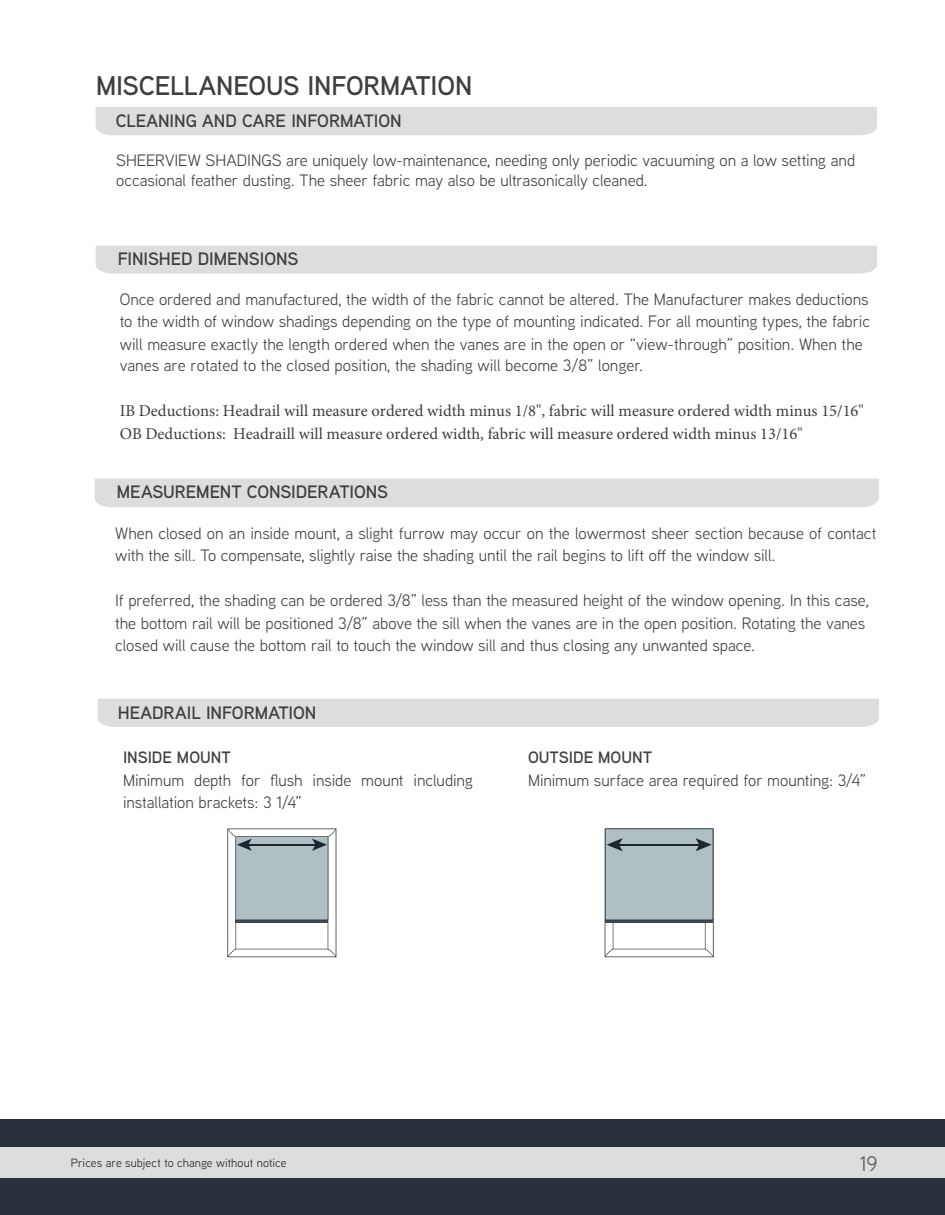
<style>
.page{position:relative;width:945px;height:1215px;background:#fff}
.page>*{position:absolute;margin:0;border:0;box-sizing:border-box;transform-origin:0 0}
.Headings{font:600 27px "Aaux Next";letter-spacing:-.005em;color:#3e3e3f}
.t1{font:21px "Aaux Next";color:#57585a}
.t2{font:600 18px "Aaux Next";letter-spacing:-.005em;color:#3e3e3f}
.t3{font:16.5px/22.5px "Aaux Next";letter-spacing:-.005em;color:#3e3e3f}
.t4{font:16.5px/22.5px "Minion Pro";color:#3e3e3f}
.t5{font:600 16.5px "Aaux Next";color:#3e3e3f}
.t6{font:12px "Aaux Next";letter-spacing:.005em;color:#231f20}
</style>
<div class="page">
<div style="left:14px;top:1119px;width:931px;height:96px;background:#29313a"></div>
<div style="left:14px;top:1148px;width:931px;height:30px;background:#dcdddf"></div>
<div style="left:0;top:1119px;width:27px;height:96px;background:#29313a"></div>
<div style="left:0;top:1148px;width:27px;height:30px;background:#dcdddf"></div>
<div style="left:96px;top:107px;width:781px;height:28px;background:#dcdddf"></div>
<div style="left:96px;top:246px;width:781px;height:28px;background:#dcdddf"></div>
<div style="left:95px;top:479px;width:784px;height:28px;background:#dcdddf"></div>
<div style="left:98px;top:699px;width:781px;height:28px;background:#dcdddf"></div>
<svg style="left:605px;top:829px;width:109px;height:128px"></svg>
<svg style="left:228px;top:829px;width:108px;height:128px"></svg>
<p class="Headings" style="left:96px;top:67px;width:378px">MISCELLANEOUS INFORMATION</p>
<p class="t2" style="left:116px;top:108px;width:287px">CLEANING AND CARE INFORMATION</p>
<p class="t3" style="left:116px;top:150px;width:741px;line-height:19.8px">SHEERVIEW SHADINGS are uniquely low-maintenance, needing only periodic vacuuming on a low setting and occasional feather dusting. The sheer fabric may also be ultrasonically cleaned.</p>
<p class="t2" style="left:118px;top:247px;width:182px">FINISHED DIMENSIONS</p>
<p class="t3" style="left:120px;top:288px;width:752px;line-height:22px">Once ordered and manufactured, the width of the fabric cannot be altered. The Manufacturer makes deductions to the width of window shadings depending on the type of mounting indicated. For all mounting types, the fabric will measure exactly the length ordered when the vanes are in the open or “view-through” position. When the vanes are rotated to the closed position, the shading will become 3/8” longer.</p>
<p class="t4" style="left:120px;top:400px;width:746px">IB Deductions: Headrail will measure ordered width minus 1/8", fabric will measure ordered width minus 15/16"<br>OB Deductions: Headraill will measure ordered width, fabric will measure ordered width minus 13/16"</p>
<p class="t2" style="left:117px;top:479px;width:273px">MEASUREMENT CONSIDERATIONS</p>
<p class="t3" style="left:115px;top:521px;width:763px">When closed on an inside mount, a slight furrow may occur on the lowermost sheer section because of contact with the sill. To compensate, slightly raise the shading until the rail begins to lift off the window sill.</p>
<p class="t3" style="left:115px;top:589px;width:755px">If preferred, the shading can be ordered 3/8” less than the measured height of the window opening. In this case, the bottom rail will be positioned 3/8” above the sill when the vanes are in the open position. Rotating the vanes closed will cause the bottom rail to touch the window sill and thus closing any unwanted space.</p>
<p class="t2" style="left:118px;top:700px;width:200px">HEADRAIL INFORMATION</p>
<p class="t5" style="left:123px;top:746px;width:109px">INSIDE MOUNT</p>
<p class="t3" style="left:123px;top:768px;width:352px">Minimum depth for flush inside mount including installation brackets: 3 1/4”</p>
<p class="t5" style="left:528px;top:746px;width:126px">OUTSIDE MOUNT</p>
<p class="t3" style="left:528px;top:768px;width:340px">Minimum surface area required for mounting: 3/4”</p>
<p class="t6" style="left:71px;top:1155px;width:217px">Prices are subject to change without notice</p>
<p class="t1" style="left:860px;top:1149px;width:19px">19</p>
</div>
